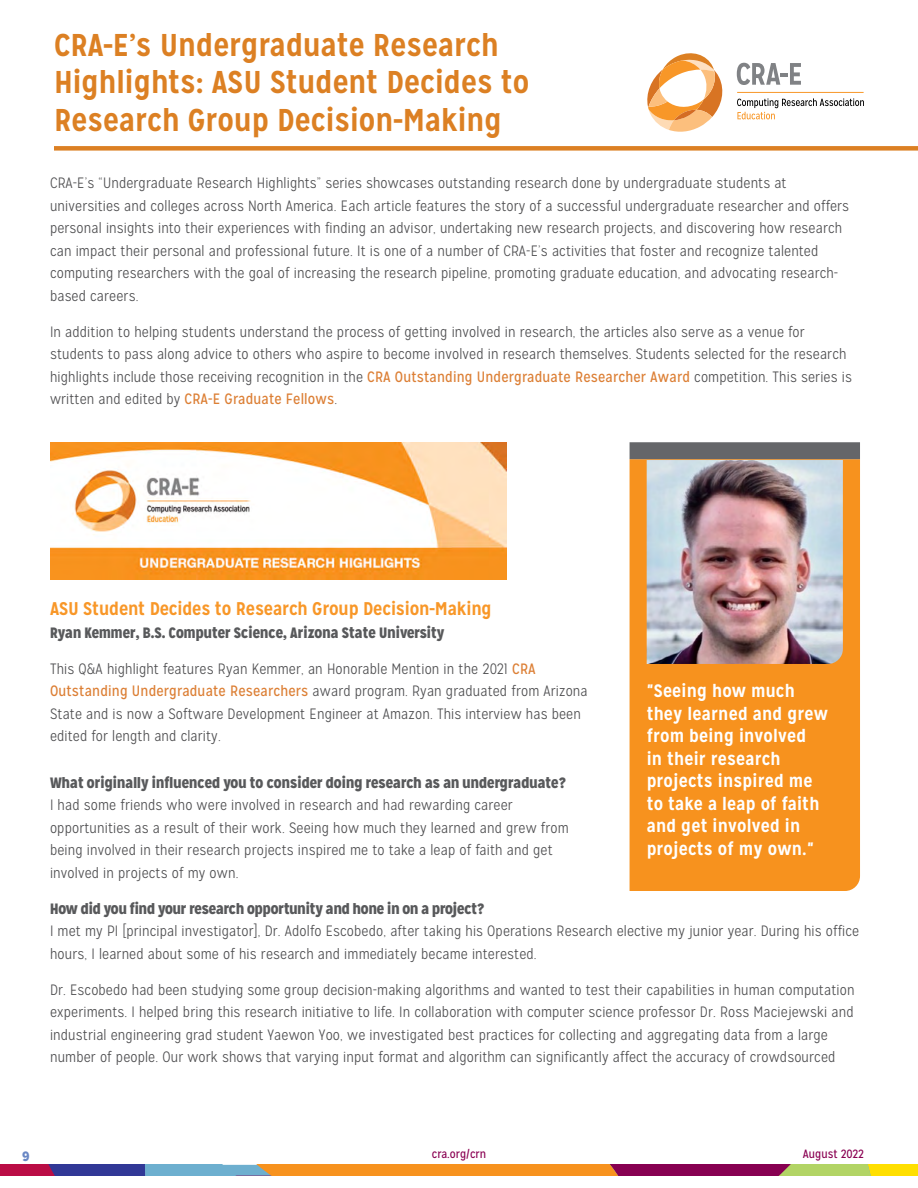
<style>
.page{position:relative;width:918px;height:1188px;background:#fff}
.page>*{position:absolute;margin:0;border:0;box-sizing:border-box;transform-origin:0 0}
.ARTICLE_TITLE{font:700 31.5px/37.5px "Mission Gothic";color:#dc8023}
.SUBHEAD{font:700 18.3px "Mission Gothic";letter-spacing:-.01em;color:#f89728}
.BODY{font:700 18px/22.5px "Mission Gothic";letter-spacing:.01em;color:#fff}
.BODY-2{font:300 15px/22.5px "Mission Gothic";letter-spacing:.01em;color:#4d4d4f}
.Paragraph_Style_2{font:900 15px "Mission Gothic";letter-spacing:.01em;color:#58595b}
.t1{font:900 13.5px "Mission Gothic";color:#6987c4}
.t2{font:12px "Mission Gothic";color:#8a0052}
.s1{font-weight:400;color:#dc7f35}
</style>
<div class="page">
<svg style="left:0;top:1165px;width:918px;height:11px;background:#b27351"></svg>
<svg style="left:647px;top:53px;width:76px;height:79px"></svg>
<svg style="left:737px;top:98px;width:127px;height:21px"></svg>
<svg style="left:737px;top:63px;width:64px;height:22px"></svg>
<hr style="left:737px;top:92px;width:127px;height:1px;background:#f89728">
<div style="left:54px;top:146px;width:864px;height:5px;background:#dc8023"></div>
<div style="left:630px;top:459px;width:230px;height:432px;background:#f7921e"></div>
<div style="left:630px;top:442px;width:230px;height:17px;background:#656669"></div>
<img style="left:647px;top:460px;width:196px;height:204px">
<img style="left:50px;top:442px;width:456px;height:137px">
<p class="ARTICLE_TITLE" style="left:54px;top:26px;width:477px">CRA-E’s Undergraduate Research<br>Highlights: ASU Student Decides to<br>Research Group Decision-Making</p>
<p class="BODY-2" style="left:50px;top:172px;width:801px">CRA-E’s “Undergraduate Research Highlights” series showcases outstanding research done by undergraduate students at universities and colleges across North America. Each article features the story of a successful undergraduate researcher and offers personal insights into their experiences with finding an advisor, undertaking new research projects, and discovering how research can impact their personal and professional future. It is one of a number of CRA-E’s activities that foster and recognize talented computing researchers with the goal of increasing the research pipeline, promoting graduate education, and advocating research&shy;based careers.</p>
<p class="BODY-2" style="left:50px;top:321px;width:803px">In addition to helping students understand the process of getting involved in research, the articles also serve as a venue for students to pass along advice to others who aspire to become involved in research themselves. Students selected for the research highlights include those receiving recognition in the <span class="s1">CRA Outstanding Undergraduate Researcher Award</span> competition. This series is written and edited by <span class="s1">CRA-E Graduate Fellows</span>.</p>
<p class="SUBHEAD" style="left:50px;top:597px;width:443px">ASU Student Decides to Research Group Decision-Making</p>
<p class="Paragraph_Style_2" style="left:50px;top:623px;width:396px">Ryan Kemmer, B.S. Computer Science, Arizona State University</p>
<p class="BODY-2" style="left:50px;top:657px;width:539px">This Q&amp;A highlight features Ryan Kemmer, an Honorable Mention in the 2021 <span class="s1">CRA Outstanding Undergraduate Researchers</span> award program. Ryan graduated from Arizona State and is now a Software Development Engineer at Amazon. This interview has been edited for length and clarity.</p>
<p class="Paragraph_Style_2" style="left:50px;top:773px;width:517px">What originally influenced you to consider doing research as an undergraduate?</p>
<p class="BODY-2" style="left:50px;top:794px;width:520px">I had some friends who were involved in research and had rewarding career opportunities as a result of their work. Seeing how much they learned and grew from being involved in their research projects inspired me to take a leap of faith and get involved in projects of my own.</p>
<p class="Paragraph_Style_2" style="left:50px;top:899px;width:436px">How did you find your research opportunity and hone in on a project?</p>
<p class="BODY-2" style="left:50px;top:920px;width:811px">I met my PI [principal investigator], Dr. Adolfo Escobedo, after taking his Operations Research elective my junior year. During his office hours, I learned about some of his research and immediately became interested.</p>
<p class="BODY-2" style="left:50px;top:978px;width:806px">Dr. Escobedo had been studying some group decision-making algorithms and wanted to test their capabilities in human computation experiments. I helped bring this research initiative to life. In collaboration with computer science professor Dr. Ross Maciejewski and industrial engineering grad student Yaewon Yoo, we investigated best practices for collecting and aggregating data from a large number of people. Our work shows that varying input format and algorithm can significantly affect the accuracy of crowdsourced</p>
<p class="BODY" style="left:647px;top:680px;width:183px">"Seeing how much they learned and grew from being involved<br>in their research projects inspired me to take a leap of faith and get involved in projects of my own."</p>
<p class="t1" style="left:22px;top:1147px;width:9px">9</p>
<p class="t2" style="left:432px;top:1147px;width:56px">cra.org/crn</p>
<p class="t2" style="left:803px;top:1147px;width:63px">August 2022</p>
</div>
